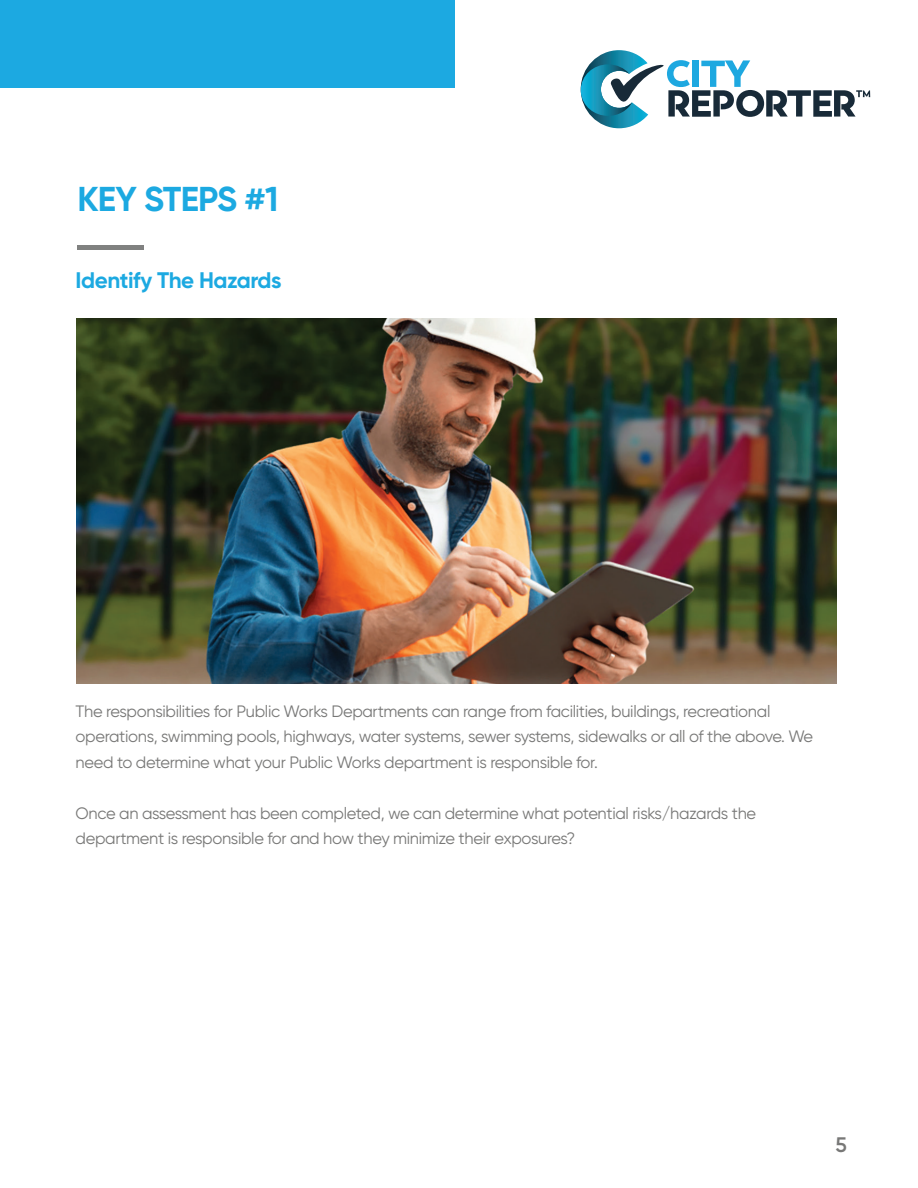
<style>
.page{position:relative;width:918px;height:1188px;background:#fff}
.page>*{position:absolute;margin:0;border:0;box-sizing:border-box;transform-origin:0 0}
.t1{font:700 34.5px "Gilroy";letter-spacing:-.02em;color:#1ca9e1}
.t2{font:700 22.5px "Gilroy";letter-spacing:-.02em;color:#1ca9e1}
.t3{font:600 21px "Gilroy";color:#787877}
.t4{font:16.5px/25.5px "Gilroy";letter-spacing:-.02em;color:#787877}
</style>
<div class="page">
<svg style="left:581px;top:50px;width:289px;height:78px"></svg>
<div style="left:0;top:0;width:454px;height:88px;background:#1ca9e1"></div>
<hr style="left:77px;top:245px;width:67px;height:4px;background:#808180">
<img style="left:76px;top:319px;width:761px;height:365px">
<h1 class="t1" style="left:77px;top:177px;width:203px">KEY STEPS #1</h1>
<h2 class="t2" style="left:76px;top:266px;width:207px">Identify The Hazards</h2>
<p class="t4" style="left:76px;top:698px;width:739px">The responsibilities for Public Works Departments can range from facilities, buildings, recreational operations, swimming pools, highways, water systems, sewer systems, sidewalks or all of the above. We need to determine what your Public Works department is responsible for.</p>
<p class="t4" style="left:76px;top:800px;width:682px">Once an assessment has been completed, we can determine what potential risks/hazards the department is responsible for and how they minimize their exposures?</p>
<p class="t3" style="left:835px;top:1132px;width:13px">5</p>
</div>
